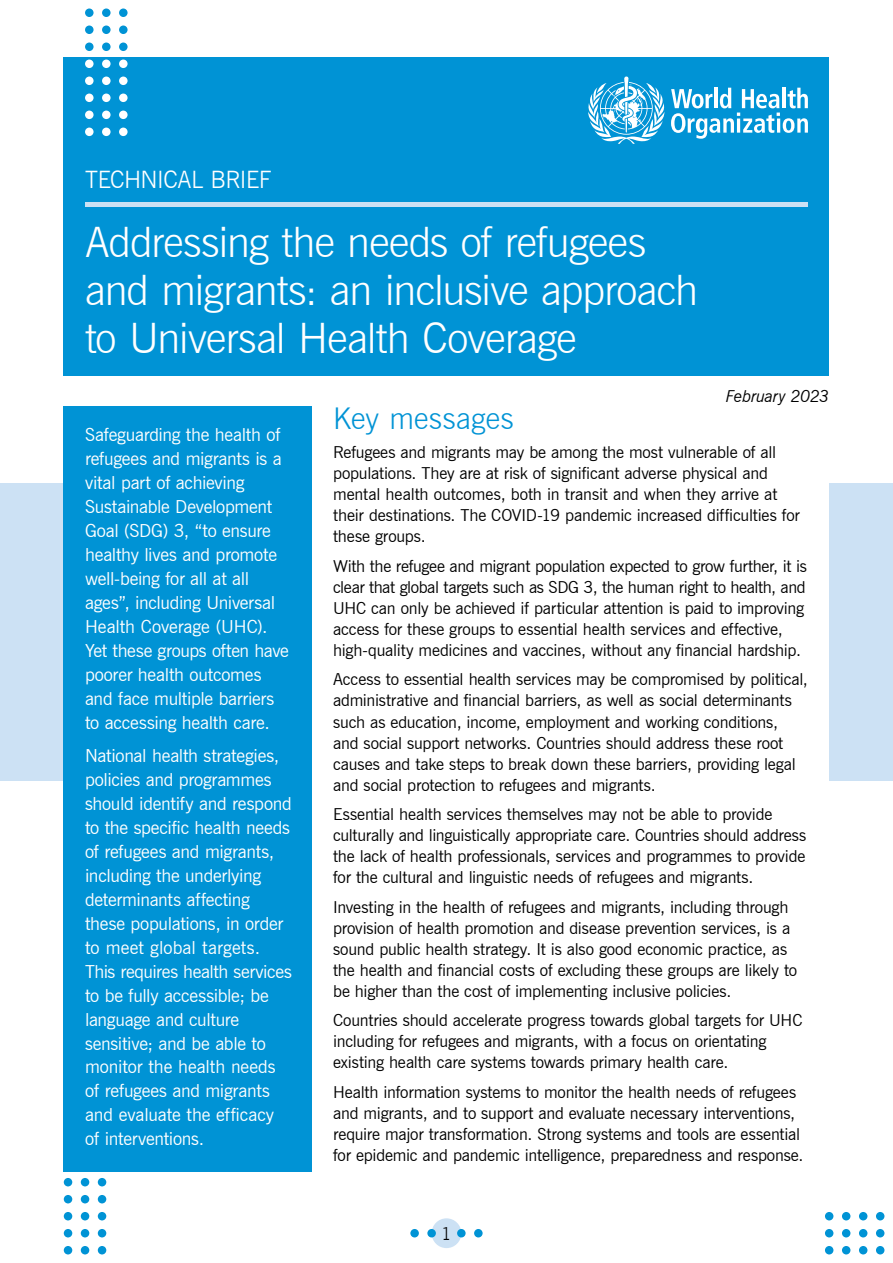
<style>
.page{position:relative;width:893px;height:1263px;background:#fff}
.page>*{position:absolute;margin:0;border:0;box-sizing:border-box;transform-origin:0 0}
.t1{font:300 42px/48px "News Gothic BT";letter-spacing:-.02em;color:#fff}
.t2{font:300 30px "News Gothic BT";letter-spacing:.005em;color:#0093d5}
.t3{font:300 24px "News Gothic BT";letter-spacing:-.02em;color:#fff}
.t4{font:18px/24px "News Gothic BT";letter-spacing:-.015em;color:#fff}
.t5{font:300 18px "News Gothic BT";color:#000}
.t6{font:16.5px/21px "News Gothic BT";letter-spacing:-.01em;color:#000}
.t7{font:italic 16.5px "News Gothic BT";letter-spacing:-.02em;color:#000}
</style>
<div class="page">
<div style="left:829px;top:483px;width:64px;height:297px;background:#cce1f4"></div>
<div style="left:0;top:483px;width:64px;height:297px;background:#cce1f4"></div>
<div style="left:432px;top:1218px;width:29px;height:30px;background:#cce1f4;border-radius:50%"></div>
<div style="left:474px;top:1229px;width:9px;height:8px;background:#0093d5;border-radius:50%"></div>
<div style="left:457px;top:1229px;width:9px;height:8px;background:#0093d5;border-radius:50%"></div>
<div style="left:427px;top:1229px;width:9px;height:8px;background:#0093d5;border-radius:50%"></div>
<div style="left:410px;top:1229px;width:9px;height:8px;background:#0093d5;border-radius:50%"></div>
<div style="left:64px;top:57px;width:765px;height:319px;background:#0093d5"></div>
<div style="left:64px;top:406px;width:248px;height:765px;background:#0093d5"></div>
<hr style="left:85px;top:202px;width:723px;height:4px;background:#cce1f4">
<svg style="left:588px;top:77px;width:220px;height:67px"></svg>
<div style="left:85px;top:9px;width:9px;height:8px;background:#0093d5;border-radius:50%"></div>
<div style="left:85px;top:26px;width:9px;height:8px;background:#0093d5;border-radius:50%"></div>
<div style="left:85px;top:43px;width:9px;height:8px;background:#0093d5;border-radius:50%"></div>
<div style="left:85px;top:60px;width:9px;height:8px;background:#fff;border-radius:50%"></div>
<div style="left:85px;top:77px;width:9px;height:8px;background:#fff;border-radius:50%"></div>
<div style="left:85px;top:94px;width:9px;height:8px;background:#fff;border-radius:50%"></div>
<div style="left:85px;top:111px;width:9px;height:8px;background:#fff;border-radius:50%"></div>
<div style="left:85px;top:128px;width:9px;height:8px;background:#fff;border-radius:50%"></div>
<div style="left:102px;top:9px;width:9px;height:8px;background:#0093d5;border-radius:50%"></div>
<div style="left:102px;top:26px;width:9px;height:8px;background:#0093d5;border-radius:50%"></div>
<div style="left:102px;top:43px;width:9px;height:8px;background:#0093d5;border-radius:50%"></div>
<div style="left:102px;top:60px;width:9px;height:8px;background:#fff;border-radius:50%"></div>
<div style="left:102px;top:77px;width:9px;height:8px;background:#fff;border-radius:50%"></div>
<div style="left:102px;top:94px;width:9px;height:8px;background:#fff;border-radius:50%"></div>
<div style="left:102px;top:111px;width:9px;height:8px;background:#fff;border-radius:50%"></div>
<div style="left:102px;top:128px;width:9px;height:8px;background:#fff;border-radius:50%"></div>
<div style="left:119px;top:9px;width:9px;height:8px;background:#0093d5;border-radius:50%"></div>
<div style="left:119px;top:26px;width:9px;height:8px;background:#0093d5;border-radius:50%"></div>
<div style="left:119px;top:43px;width:9px;height:8px;background:#0093d5;border-radius:50%"></div>
<div style="left:119px;top:60px;width:9px;height:8px;background:#fff;border-radius:50%"></div>
<div style="left:119px;top:77px;width:9px;height:8px;background:#fff;border-radius:50%"></div>
<div style="left:119px;top:94px;width:9px;height:8px;background:#fff;border-radius:50%"></div>
<div style="left:119px;top:111px;width:9px;height:8px;background:#fff;border-radius:50%"></div>
<div style="left:119px;top:128px;width:9px;height:8px;background:#fff;border-radius:50%"></div>
<div style="left:64px;top:1178px;width:8px;height:8px;background:#0093d5;border-radius:50%"></div>
<div style="left:64px;top:1195px;width:8px;height:8px;background:#0093d5;border-radius:50%"></div>
<div style="left:64px;top:1212px;width:8px;height:8px;background:#0093d5;border-radius:50%"></div>
<div style="left:64px;top:1229px;width:8px;height:8px;background:#0093d5;border-radius:50%"></div>
<div style="left:64px;top:1246px;width:8px;height:8px;background:#0093d5;border-radius:50%"></div>
<div style="left:81px;top:1178px;width:8px;height:8px;background:#0093d5;border-radius:50%"></div>
<div style="left:81px;top:1195px;width:8px;height:8px;background:#0093d5;border-radius:50%"></div>
<div style="left:81px;top:1212px;width:8px;height:8px;background:#0093d5;border-radius:50%"></div>
<div style="left:81px;top:1229px;width:8px;height:8px;background:#0093d5;border-radius:50%"></div>
<div style="left:81px;top:1246px;width:8px;height:8px;background:#0093d5;border-radius:50%"></div>
<div style="left:98px;top:1178px;width:8px;height:8px;background:#0093d5;border-radius:50%"></div>
<div style="left:98px;top:1195px;width:8px;height:8px;background:#0093d5;border-radius:50%"></div>
<div style="left:98px;top:1212px;width:8px;height:8px;background:#0093d5;border-radius:50%"></div>
<div style="left:98px;top:1229px;width:8px;height:8px;background:#0093d5;border-radius:50%"></div>
<div style="left:98px;top:1246px;width:8px;height:8px;background:#0093d5;border-radius:50%"></div>
<div style="left:876px;top:1212px;width:8px;height:8px;background:#0093d5;border-radius:50%"></div>
<div style="left:859px;top:1212px;width:8px;height:8px;background:#0093d5;border-radius:50%"></div>
<div style="left:842px;top:1212px;width:8px;height:8px;background:#0093d5;border-radius:50%"></div>
<div style="left:825px;top:1212px;width:8px;height:8px;background:#0093d5;border-radius:50%"></div>
<div style="left:876px;top:1229px;width:8px;height:8px;background:#0093d5;border-radius:50%"></div>
<div style="left:859px;top:1229px;width:8px;height:8px;background:#0093d5;border-radius:50%"></div>
<div style="left:842px;top:1229px;width:8px;height:8px;background:#0093d5;border-radius:50%"></div>
<div style="left:825px;top:1229px;width:8px;height:8px;background:#0093d5;border-radius:50%"></div>
<div style="left:876px;top:1246px;width:8px;height:8px;background:#0093d5;border-radius:50%"></div>
<div style="left:859px;top:1246px;width:8px;height:8px;background:#0093d5;border-radius:50%"></div>
<div style="left:842px;top:1246px;width:8px;height:8px;background:#0093d5;border-radius:50%"></div>
<div style="left:825px;top:1246px;width:8px;height:8px;background:#0093d5;border-radius:50%"></div>
<h3 class="t3" style="left:85px;top:165px;width:188px">TECHNICAL BRIEF</h3>
<h1 class="t1" style="left:85px;top:218px;width:615px">Addressing the needs of refugees and migrants: an inclusive approach to Universal Health Coverage</h1>
<p class="t7" style="left:726px;top:386px;width:105px">February 2023</p>
<p class="t4" style="left:85px;top:422px;width:205px">Safeguarding the health of refugees and migrants is a vital part of achieving<br>Sustainable Development<br>Goal (SDG) 3, “to ensure healthy lives and promote well-being for all at all ages”, including Universal<br>Health Coverage (UHC).<br>Yet these groups often have poorer health outcomes and face multiple barriers to accessing health care.</p>
<p class="t4" style="left:85px;top:743px;width:208px">National health strategies, policies and programmes should identify and respond to the specific health needs of refugees and migrants, including the underlying determinants affecting these populations, in order to meet global targets.<br>This requires health services to be fully accessible; be language and culture sensitive; and be able to monitor the health needs of refugees and migrants and evaluate the efficacy of interventions.</p>
<h2 class="t2" style="left:333px;top:400px;width:182px">Key messages</h2>
<p class="t6" style="left:333px;top:442px;width:468px">Refugees and migrants may be among the most vulnerable of all populations. They are at risk of significant adverse physical and mental health outcomes, both in transit and when they arrive at their destinations. The COVID-19 pandemic increased difficulties for these groups.</p>
<p class="t6" style="left:333px;top:555px;width:475px">With the refugee and migrant population expected to grow further, it is clear that global targets such as SDG 3, the human right to health, and UHC can only be achieved if particular attention is paid to improving access for these groups to essential health services and effective, high-quality medicines and vaccines, without any financial hardship.</p>
<p class="t6" style="left:333px;top:669px;width:476px">Access to essential health services may be compromised by political, administrative and financial barriers, as well as social determinants such as education, income, employment and working conditions,<br>and social support networks. Countries should address these root causes and take steps to break down these barriers, providing legal and social protection to refugees and migrants.</p>
<p class="t6" style="left:333px;top:803px;width:475px">Essential health services themselves may not be able to provide culturally and linguistically appropriate care. Countries should address the lack of health professionals, services and programmes to provide for the cultural and linguistic needs of refugees and migrants.</p>
<p class="t6" style="left:333px;top:896px;width:466px">Investing in the health of refugees and migrants, including through provision of health promotion and disease prevention services, is a sound public health strategy. It is also good economic practice, as the health and financial costs of excluding these groups are likely to be higher than the cost of implementing inclusive policies.</p>
<p class="t6" style="left:333px;top:1009px;width:471px">Countries should accelerate progress towards global targets for UHC including for refugees and migrants, with a focus on orientating existing health care systems towards primary health care.</p>
<p class="t6" style="left:333px;top:1081px;width:472px">Health information systems to monitor the health needs of refugees and migrants, and to support and evaluate necessary interventions, require major transformation. Strong systems and tools are essential for epidemic and pandemic intelligence, preparedness and response.</p>
<p class="t5" style="left:441px;top:1223px;width:12px">1</p>
</div>
